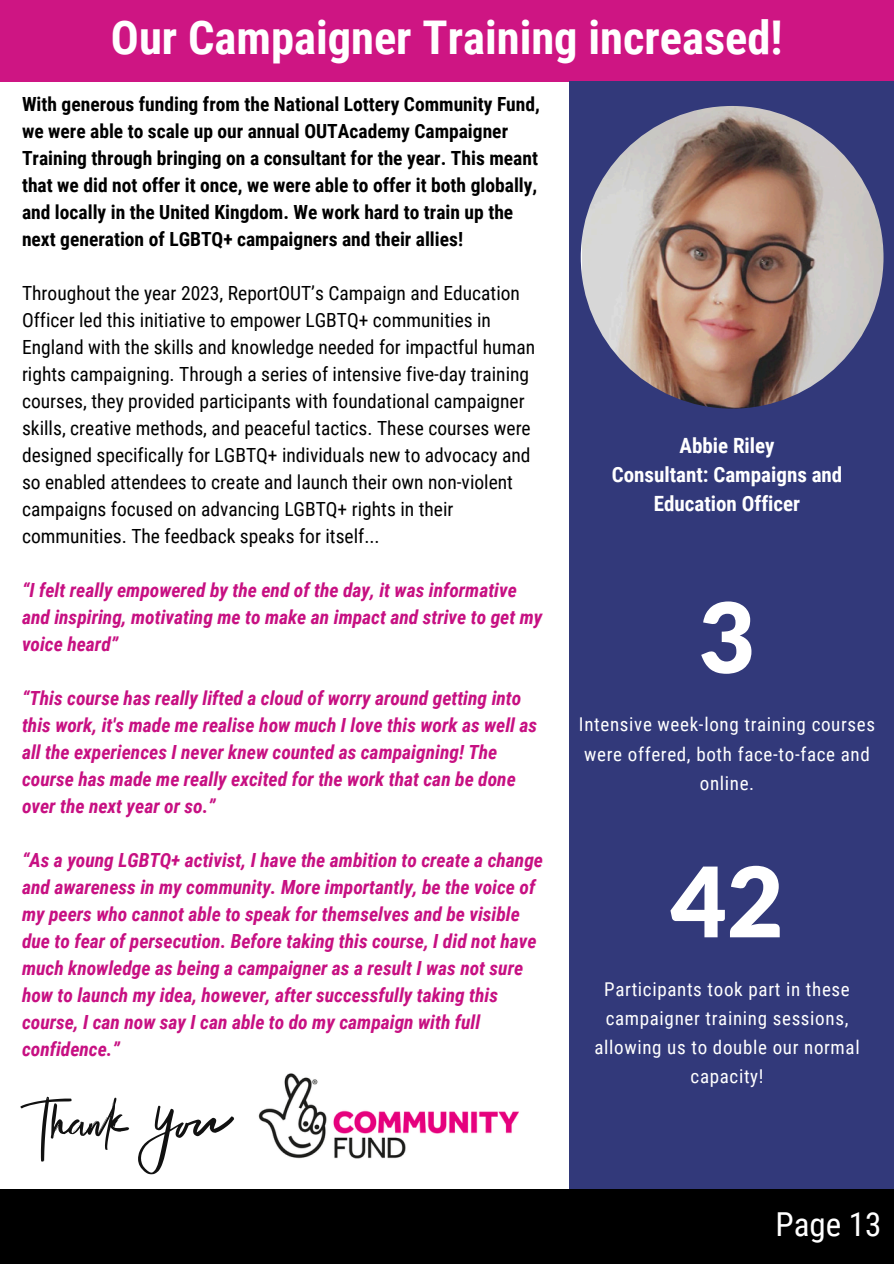
<style>
.page{position:relative;width:894px;height:1264px;background:#fff}
.page>*{position:absolute;margin:0;border:0;box-sizing:border-box;transform-origin:0 0}
.t1{font:900 97.05px "Lato Latin";color:#fff}
.t2{font:700 46.5px "Roboto Condensed";color:#fff}
.t3{font:33px "Roboto Condensed";color:#fff}
.t4{font:700 21px/29.2px "Roboto Condensed";color:#fff;text-align:center}
.t5{font:italic 700 19.5px/27px "Roboto Condensed";color:#c71082}
.t6{font:19.5px/27px "Roboto Condensed";color:#000}
.t7{font:700 19.5px/27px "Roboto Condensed";color:#000}
.t8{font:19.05px/29.2px "Roboto Condensed";letter-spacing:.035em;color:#fff;text-align:center}
</style>
<div class="page">
<div style="left:0;top:1188px;width:893px;height:75px;background:#000"></div>
<div style="left:0;top:0;width:893px;height:81px;background:#ce1583"></div>
<div style="left:568px;top:81px;width:325px;height:1107px;background:#32397a"></div>
<img style="left:580px;top:106px;width:303px;height:302px;border-radius:50%">
<img style="left:258px;top:1073px;width:261px;height:86px">
<svg style="left:20px;top:1096px;width:214px;height:78px"></svg>
<p class="t2" style="left:111px;top:11px;width:673px">Our Campaigner Training increased!</p>
<p class="t7" style="left:22px;top:90px;width:519px">With generous funding from the National Lottery Community Fund, we were able to scale up our annual OUTAcademy Campaigner Training through bringing on a consultant for the year. This meant that we did not offer it once, we were able to offer it both globally, and locally in the United Kingdom. We work hard to train up the next generation of LGBTQ+ campaigners and their allies!</p>
<h3 class="t6" style="left:22px;top:279px;width:514px">Throughout the year 2023, ReportOUT’s Campaign and Education Officer led this initiative to empower LGBTQ+ communities in England with the skills and knowledge needed for impactful human rights campaigning. Through a series of intensive five-day training courses, they provided participants with foundational campaigner skills, creative methods, and peaceful tactics. These courses were designed specifically for LGBTQ+ individuals new to advocacy and so enabled attendees to create and launch their own non-violent campaigns focused on advancing LGBTQ+ rights in their communities. The feedback speaks for itself...</h3>
<p class="t5" style="left:22px;top:576px;width:522px">“I felt really empowered by the end of the day, it was informative and inspiring, motivating me to make an impact and strive to get my voice heard”</p>
<p class="t5" style="left:22px;top:684px;width:516px">“This course has really lifted a cloud of worry around getting into this work, it's made me realise how much I love this work as well as all the experiences I never knew counted as campaigning! The course has made me really excited for the work that can be done over the next year or so.”</p>
<p class="t5" style="left:22px;top:846px;width:522px">“As a young LGBTQ+ activist, I have the ambition to create a change and awareness in my community. More importantly, be the voice of my peers who cannot able to speak for themselves and be visible due to fear of persecution. Before taking this course, I did not have much knowledge as being a campaigner as a result I was not sure how to launch my idea, however, after successfully taking this course, I can now say I can able to do my campaign with full confidence.”</p>
<p class="t4" style="left:611px;top:431px;width:232px">Abbie Riley<br>Consultant: Campaigns and<br>Education Officer</p>
<h3 class="t1" style="left:698px;top:595px;width:58px">3</h3>
<p class="t8" style="left:578px;top:710px;width:297px">Intensive week-long training courses were offered, both face-to-face and online.</p>
<h3 class="t1" style="left:670px;top:859px;width:114px">42</h3>
<p class="t8" style="left:594px;top:974px;width:267px">Participants took part in these campaigner training sessions, allowing us to double our normal capacity!</p>
<h3 class="t3" style="left:775px;top:1205px;width:107px">Page 13</h3>
</div>
